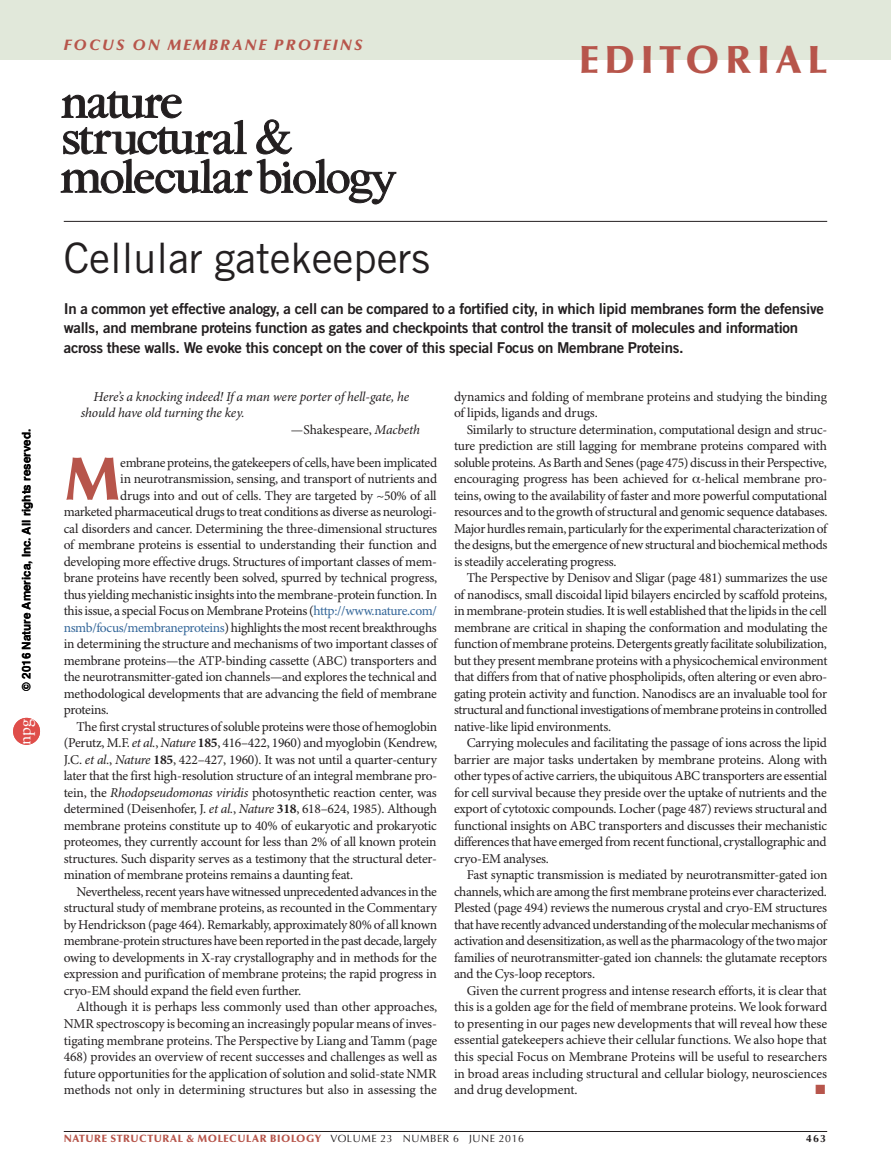
<style>
.page{position:relative;width:891px;height:1175px;background:#fff}
.page>*{position:absolute;margin:0;border:0;box-sizing:border-box;transform-origin:0 0}
.t1{font:900 61.05px "Optima LT Std";color:#b7554b}
.t2{font:42px "Trade Gothic LT Std";letter-spacing:-.005em;color:#231f20}
.t3{font:900 39px "Optima LT Std";letter-spacing:.145em;color:#b7554b}
.t4{font:17.4px "Adobe Garamond Pro";color:#fff}
.t5{font:15px/19.5px "Trade Gothic LT Std Bd 2";letter-spacing:-.02em;color:#231f20}
.t6{font:italic 900 15px "Optima LT Std";letter-spacing:.15em;color:#b7554b}
.t7{font:13.5px/16.5px "Minion Pro";letter-spacing:-.02em;color:#231f20;text-align:justify}
.t8{font:italic 13.5px "Minion Pro";letter-spacing:-.01em;color:#231f20}
.t9{font:700 11.7px "Helvetica";color:#000}
.t10{font:900 10.5px "Optima LT Std";letter-spacing:.05em;color:#b7554b}
.t11{font:700 10.5px "Optima LT Std";color:#231f20}
.s1{font-family:"Arial"}
.s2{font-style:italic}
.s3{color:#369}
.s4{font-weight:700}
.s5{font-weight:400;color:#231f20}
</style>
<div class="page">
<hr style="left:64px;top:1131px;width:763px;height:1px;background:#231f20">
<div style="left:0;top:0;width:891px;height:60px;background:#e1e8da"></div>
<svg style="left:61px;top:91px;width:336px;height:114px"></svg>
<hr style="left:64px;top:221px;width:763px;height:1px;background:#231f20">
<div style="left:13px;top:718px;width:27px;height:26px;background:#df4e4a;border-radius:50%"></div>
<p class="t6" style="left:64px;top:36px;width:300px">FOCUS ON MEMBRANE PROTEINS</p>
<h3 class="t3" style="left:579px;top:37px;width:249px">EDITORIAL</h3>
<p class="t9" style="left:17px;top:690px;width:263px;rotate:-90deg">© 201<span class="s1">6</span> Nature America, Inc. All rights reserved.</p>
<p class="t4" style="left:14px;top:744px;width:28px;rotate:-90deg">npg</p>
<h2 class="t2" style="left:64px;top:232px;width:368px">Cellular gatekeepers</h2>
<p class="t5" style="left:64px;top:298px;width:762px">In a common yet effective analogy, a cell can be compared to a fortified city, in which lipid membranes form the defensive walls, and membrane proteins function as gates and checkpoints that control the transit of molecules and information across these walls. We evoke this concept on the cover of this special Focus on Membrane Proteins.</p>
<p class="t8" style="left:94px;top:388px;width:317px">Here’s a knocking indeed! If a man were porter of hell-gate, he</p>
<p class="t8" style="left:81px;top:405px;width:165px">should have old turning the key.</p>
<p class="t7" style="left:291px;top:422px;width:131px">—Shakespeare, <span class="s2">Macbeth</span></p>
<h1 class="t1" style="left:64px;top:443px;width:59px">M</h1>
<p class="t7" style="left:120px;top:455px;width:318px">embrane proteins, the gatekeepers of cells, have been implicated</p>
<p class="t7" style="left:120px;top:471px;width:318px">in neurotransmission, sensing, and transport of nutrients and</p>
<p class="t7" style="left:120px;top:488px;width:318px">drugs into and out of cells. They are targeted by ~50% of all</p>
<p class="t7" style="left:64px;top:504px;width:375px">marketed pharmaceutical drugs to treat conditions as diverse as neurologi-</p>
<p class="t7" style="left:64px;top:521px;width:375px">cal disorders and cancer. Determining the three-dimensional structures</p>
<p class="t7" style="left:64px;top:537px;width:375px">of membrane proteins is essential to understanding their function and</p>
<p class="t7" style="left:64px;top:554px;width:375px">developing more effective drugs. Structures of important classes of mem-</p>
<p class="t7" style="left:64px;top:570px;width:375px">brane proteins have recently been solved, spurred by technical progress,</p>
<p class="t7" style="left:64px;top:587px;width:375px">thus yielding mechanistic insights into the membrane-protein function. In</p>
<p class="t7" style="left:64px;top:603px;width:375px">this issue, a special Focus on Membrane Proteins (<span class="s3">http://www.nature.com/</span></p>
<p class="t7" style="left:64px;top:620px;width:374px"><span class="s3">nsmb/focus/membraneproteins</span>) highlights the most recent breakthroughs</p>
<p class="t7" style="left:64px;top:636px;width:375px">in determining the structure and mechanisms of two important classes of</p>
<p class="t7" style="left:64px;top:653px;width:375px">membrane proteins—the ATP-binding cassette (ABC) transporters and</p>
<p class="t7" style="left:64px;top:669px;width:375px">the neurotransmitter-gated ion channels—and explores the technical and</p>
<p class="t7" style="left:64px;top:686px;width:375px">methodological developments that are advancing the field of membrane</p>
<p class="t7" style="left:64px;top:702px;width:47px">proteins.</p>
<p class="t7" style="left:77px;top:719px;width:362px">The first crystal structures of soluble proteins were those of hemoglobin</p>
<p class="t7" style="left:64px;top:735px;width:375px">(Perutz, M.F. <span class="s2">et al.</span>, <span class="s2">Nature</span> <span class="s4">185</span>, 416–422, 1960) and myoglobin (Kendrew,</p>
<p class="t7" style="left:64px;top:752px;width:375px">J.C. <span class="s2">et al.</span>, <span class="s2">Nature</span> <span class="s4">185</span>, 422–427, 1960). It was not until a quarter-century</p>
<p class="t7" style="left:64px;top:768px;width:375px">later that the first high-resolution structure of an integral membrane pro-</p>
<p class="t7" style="left:64px;top:785px;width:375px">tein, the <span class="s2">Rhodopseudomonas viridis</span> photosynthetic reaction center, was</p>
<p class="t7" style="left:64px;top:801px;width:375px">determined (Deisenhofer, J. <span class="s2">et al.</span>, <span class="s2">Nature</span> <span class="s4">318</span>, 618–624, 1985). Although</p>
<p class="t7" style="left:64px;top:818px;width:375px">membrane proteins constitute up to 40% of eukaryotic and prokaryotic</p>
<p class="t7" style="left:64px;top:834px;width:374px">proteomes, they currently account for less than 2% of all known protein</p>
<p class="t7" style="left:64px;top:851px;width:375px">structures. Such disparity serves as a testimony that the structural deter-</p>
<p class="t7" style="left:64px;top:867px;width:291px">mination of membrane proteins remains a daunting feat.</p>
<p class="t7" style="left:77px;top:884px;width:362px">Nevertheless, recent years have witnessed unprecedented advances in the</p>
<p class="t7" style="left:64px;top:900px;width:375px">structural study of membrane proteins, as recounted in the Commentary</p>
<p class="t7" style="left:64px;top:917px;width:375px">by Hendrickson (page 464). Remarkably, approximately 80% of all known</p>
<p class="t7" style="left:64px;top:933px;width:374px">membrane-protein structures have been reported in the past decade, largely</p>
<p class="t7" style="left:64px;top:950px;width:375px">owing to developments in X-ray crystallography and in methods for the</p>
<p class="t7" style="left:64px;top:966px;width:375px">expression and purification of membrane proteins; the rapid progress in</p>
<p class="t7" style="left:64px;top:983px;width:239px">cryo-EM should expand the field even further.</p>
<p class="t7" style="left:77px;top:999px;width:362px">Although it is perhaps less commonly used than other approaches,</p>
<p class="t7" style="left:64px;top:1016px;width:375px">NMR spectroscopy is becoming an increasingly popular means of inves-</p>
<p class="t7" style="left:64px;top:1032px;width:375px">tigating membrane proteins. The Perspective by Liang and Tamm (page</p>
<p class="t7" style="left:64px;top:1049px;width:375px">468) provides an overview of recent successes and challenges as well as</p>
<p class="t7" style="left:64px;top:1065px;width:374px">future opportunities for the application of solution and solid-state NMR</p>
<p class="t7" style="left:64px;top:1082px;width:375px">methods not only in determining structures but also in assessing the</p>
<p class="t7" style="left:454px;top:389px;width:375px">dynamics and folding of membrane proteins and studying the binding of lipids, ligands and drugs.</p>
<p class="t7" style="left:454px;top:422px;width:375px;text-indent:13px">Similarly to structure determination, computational design and struc&shy;ture prediction are still lagging for membrane proteins compared with soluble proteins. As Barth and Senes (page 475) discuss in their Perspective, encouraging progress has been achieved for -helical membrane pro&shy;teins, owing to the availability of faster and more powerful computational resources and to the growth of structural and genomic sequence databases.<br>Major hurdles remain, particularly for the experimental characterization of the designs, but the emergence of new structural and biochemical methods is steadily accelerating progress.</p>
<p class="t7" style="left:454px;top:570px;width:375px;text-indent:13px">The Perspective by Denisov and Sligar (page 481) summarizes the use of nanodiscs, small discoidal lipid bilayers encircled by scaffold proteins, in membrane-protein studies. It is well established that the lipids in the cell membrane are critical in shaping the conformation and modulating the function of membrane proteins. Detergents greatly facilitate solubilization, but they present membrane proteins with a physicochemical environment that differs from that of native phospholipids, often altering or even abro&shy;gating protein activity and function. Nanodiscs are an invaluable tool for structural and functional investigations of membrane proteins in controlled native-like lipid environments.</p>
<p class="t7" style="left:454px;top:735px;width:375px;text-indent:13px">Carrying molecules and facilitating the passage of ions across the lipid barrier are major tasks undertaken by membrane proteins. Along with other types of active carriers, the ubiquitous ABC transporters are essential for cell survival because they preside over the uptake of nutrients and the export of cytotoxic compounds. Locher (page 487) reviews structural and functional insights on ABC transporters and discusses their mechanistic differences that have emerged from recent functional, crystallographic and cryo-EM analyses.</p>
<p class="t7" style="left:454px;top:867px;width:375px;text-indent:13px">Fast synaptic transmission is mediated by neurotransmitter-gated ion channels, which are among the first membrane proteins ever characterized.<br>Plested (page 494) reviews the numerous crystal and cryo-EM structures that have recently advanced understanding of the molecular mechanisms of activation and desensitization, as well as the pharmacology of the two major families of neurotransmitter-gated ion channels: the glutamate receptors and the Cys-loop receptors.</p>
<p class="t7" style="left:454px;top:983px;width:375px;text-indent:13px">Given the current progress and intense research efforts, it is clear that this is a golden age for the field of membrane proteins. We look forward to presenting in our pages new developments that will reveal how these essential gatekeepers achieve their cellular functions. We also hope that this special Focus on Membrane Proteins will be useful to researchers in broad areas including structural and cellular biology, neurosciences and drug development.</p>
<p class="t10" style="left:64px;top:1132px;width:462px">NATURE STRUCTURAL &amp; MOLECULAR BIOLOGY <span class="s5">VOLUME 23 NUMBER 6 JUNE 2016</span></p>
<p class="t11" style="left:806px;top:1132px;width:21px">463</p>
</div>
